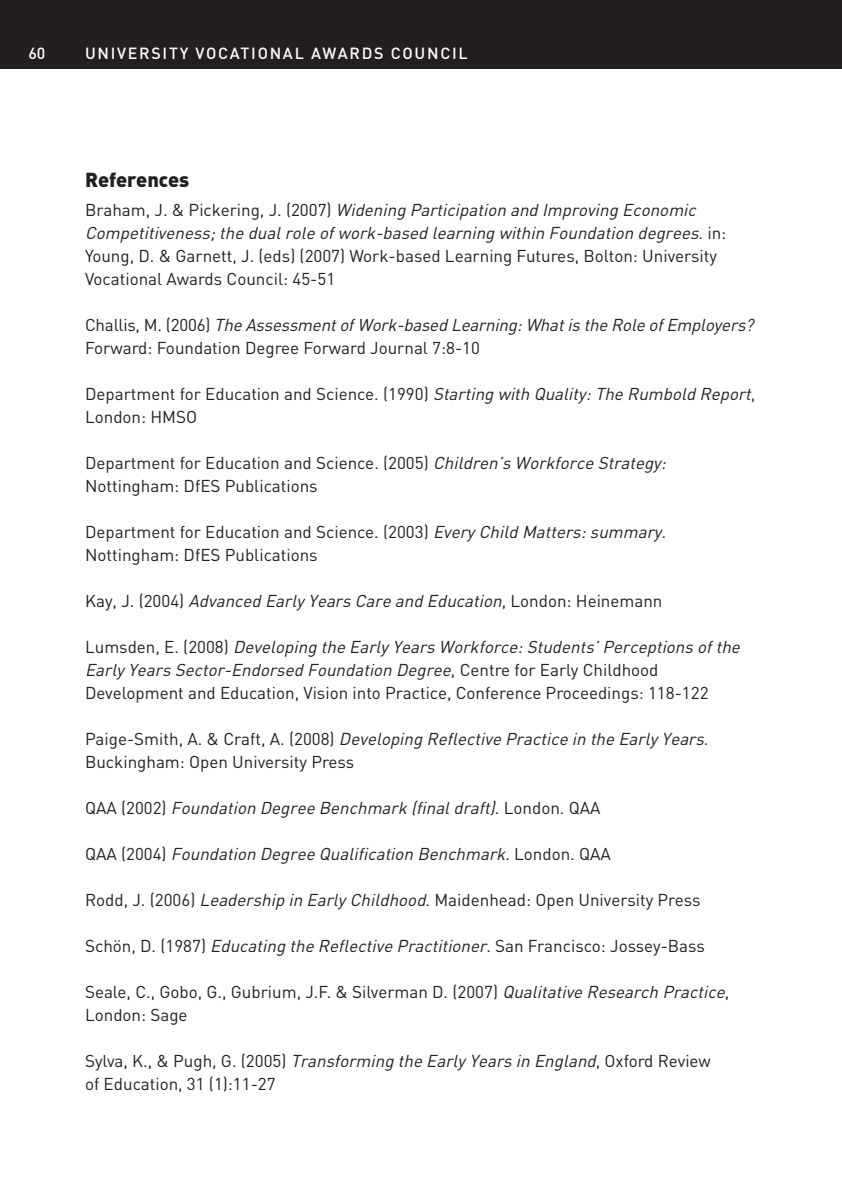
<style>
.page{position:relative;width:842px;height:1191px;background:#fff}
.page>*{position:absolute;margin:0;border:0;box-sizing:border-box;transform-origin:0 0}
.t1{font:900 20px "DIN";color:#231f20}
.t2{font:17px/23px "DIN";color:#231f20}
.t3{font:italic 17px "DIN";color:#231f20}
.t4{font:500 16px "DIN";letter-spacing:.105em;color:#fff}
.s1{font-style:italic}
.s2{font-style:normal}
</style>
<div class="page">
<div style="left:0;top:1px;width:842px;height:68px;background:#231f20"></div>
<p class="t4" style="left:28px;top:47px;width:19px">60</p>
<p class="t4" style="left:85px;top:47px;width:384px">UNIVERSITY VOCATIONAL AWARDS COUNCIL</p>
<p class="t1" style="left:85px;top:173px;width:106px">References</p>
<p class="t2" style="left:85px;top:200px;width:643px">B ra h a m , J . &amp; P i c ke r i n g , J . ( 2 0 0 7 ) <span class="s1">Widening Participation and Improving Economic Competitiveness;the dualrole ofwork-based learning within Foundation degrees</span>. i n :<br>Young, D. &amp; Garnett, J. (eds) (2007) Work-based Learning Futures, Bolton: University Vocational Awards Council: 45-51</p>
<p class="t2" style="left:85px;top:315px;width:673px">C h a l l i s , M . ( 2 0 0 6 ) <span class="s1">The AssessmentofWork-based Learning:Whatis the Role ofEmployers?<br></span>Forward: Foundation Degree Forward Journal 7:8-10</p>
<p class="t2" style="left:85px;top:384px;width:672px">Department for Education and Science. (1990) <span class="s1">Starting with Quality:The Rumbold Report</span>,<br>London: HMSO</p>
<p class="t2" style="left:85px;top:453px;width:586px">Department for Education and Science. (2005) <span class="s1">Children’s Workforce Strategy:<br></span>Nottingham: DfES Publications</p>
<p class="t2" style="left:85px;top:522px;width:586px">Department for Education and Science. (2003) <span class="s1">Every Child Matters:summary.<br></span>Nottingham: DfES Publications</p>
<p class="t3" style="left:85px;top:594px;width:579px"><span class="s2">Kay, J . ( 2 0 0 4 )</span> Advanced Early Years Care and Education<span class="s2">, Lo n d o n : H e i n e m a n n</span></p>
<p class="t2" style="left:85px;top:637px;width:660px">L u m s d e n , E . ( 2 0 0 8 ) <span class="s1">Developing the Early Years Workforce:Students’Perceptions ofthe<br>Early Years Sector-Endorsed Foundation Degree</span>, C e n t re f o r E a r ly C h i l d h o o d<br>Development and Education, Vision into Practice, Conference Proceedings: 118-122</p>
<p class="t2" style="left:85px;top:729px;width:625px">P a i g e - S m i t h , A . &amp; C ra f t , A . ( 2 0 0 8 ) <span class="s1">Developing Reflective Practice in the Early Years</span>.<br>Buckingham: Open University Press</p>
<p class="t3" style="left:85px;top:801px;width:517px"><span class="s2">QAA ( 2 0 0 2 )</span> Foundation Degree Benchmark (finaldraft)<span class="s2">. L o n d o n . QAA</span></p>
<p class="t3" style="left:85px;top:847px;width:527px"><span class="s2">QAA ( 2 0 0 4 )</span> Foundation Degree Qualification Benchmark<span class="s2">. L o n d o n . QAA</span></p>
<p class="t2" style="left:85px;top:890px;width:617px">Rodd, J. (2006) <span class="s1">Leadership in Early Childhood</span>. Maidenhead: Open University Press</p>
<p class="t2" style="left:85px;top:936px;width:621px">Schön, D. (1987) <span class="s1">Educating the Reflective Practitioner</span>. San Francisco: Jossey-Bass</p>
<p class="t2" style="left:85px;top:982px;width:646px">Seale, C., Gobo, G., Gubrium, J.F. &amp; Silverman D. (2007) <span class="s1">Qualitative Research Practice</span>,<br>London: Sage</p>
<p class="t2" style="left:85px;top:1051px;width:627px">Sylva, K., &amp; Pugh, G. (2005) <span class="s1">Transforming the Early Years in England</span>, Oxford Review of Education, 31 (1):11-27</p>
</div>
